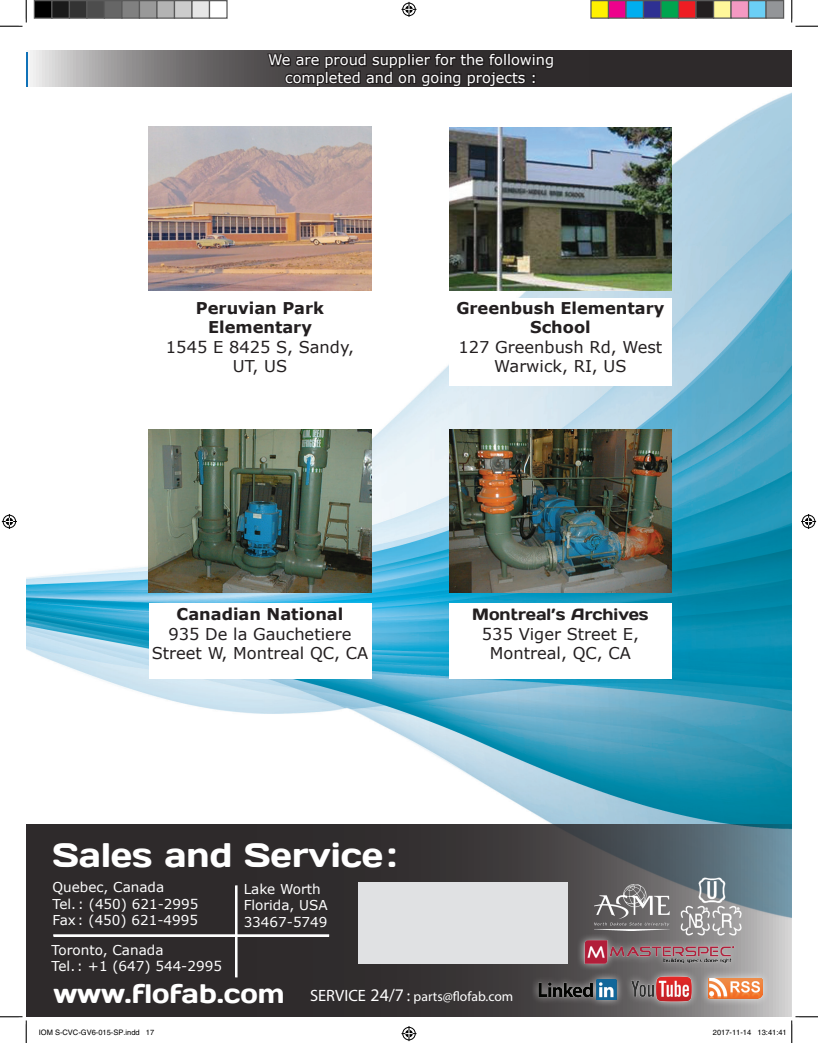
<style>
.page{position:relative;width:818px;height:1043px;background:#fff}
.page>*{position:absolute;margin:0;border:0;box-sizing:border-box;transform-origin:0 0}
.t1{font:34px "Days";color:#fff}
.t2{font:16.25px/19.5px "Verdana";color:#231f20;text-align:center}
.t3{font:700 16.25px/19.5px "Verdana";color:#231f20;text-align:center}
.t4{font:16.25px "Days";color:#231f20}
.t5{font:14.5px/17.5px "Verdana";color:#fff;text-align:center}
.t6{font:13.62px/16.2px "Verdana";color:#fff}
.t7{font:13.62px "Myriad Pro";color:#fff}
.t8{font:7.5px "Helvetica";color:#000}
.s1{font-family:"Days";font-size:26.62px}
.s2{font-size:16.38px}
.s3{font-size:17.75px}
</style>
<div class="page">
<img style="left:26px;top:86px;width:765px;height:738px">
<hr style="left:26px;top:52px;width:2px;height:35px;background:#1074bc">
<svg style="left:30px;top:50px;width:761px;height:36px;background:#5f5c5c"></svg>
<svg style="left:266px;top:50px;width:290px;height:38px;background:#343131"></svg>
<svg style="left:26px;top:824px;width:765px;height:192px;background:#3f3e40"></svg>
<div style="left:53px;top:934px;width:276px;height:2px;border:1px solid #fff"></div>
<div style="left:531px;top:971px;width:93px;height:36px;background:#fff;opacity:.75"></div>
<img style="left:538px;top:979px;width:78px;height:20px">
<div style="left:700px;top:970px;width:70px;height:36px;background:#fff;opacity:.75"></div>
<img style="left:708px;top:978px;width:54px;height:23px">
<div style="left:624px;top:968px;width:75px;height:41px;background:#fff;opacity:.75"></div>
<img style="left:629px;top:975px;width:65px;height:28px">
<div style="left:358px;top:882px;width:209px;height:81px;background:#e0e1e3"></div>
<div style="left:576px;top:933px;width:164px;height:38px;background:#fff;opacity:.75"></div>
<img style="left:584px;top:939px;width:150px;height:25px">
<img style="left:679px;top:903px;width:65px;height:34px">
<img style="left:698px;top:873px;width:27px;height:32px">
<img style="left:594px;top:884px;width:75px;height:46px">
<img style="left:149px;top:429px;width:222px;height:163px">
<img style="left:149px;top:127px;width:222px;height:163px">
<img style="left:449px;top:128px;width:222px;height:162px">
<img style="left:449px;top:429px;width:222px;height:163px">
<div style="left:149px;top:297px;width:222px;height:88px;background:#fff"></div>
<div style="left:449px;top:297px;width:222px;height:88px;background:#fff"></div>
<div style="left:149px;top:603px;width:222px;height:76px;background:#fff"></div>
<div style="left:449px;top:603px;width:222px;height:76px;background:#fff"></div>
<svg style="left:0;top:0;width:27px;height:27px"></svg>
<svg style="left:0;top:1015px;width:27px;height:27px"></svg>
<svg style="left:791px;top:0;width:27px;height:27px"></svg>
<svg style="left:401px;top:2px;width:15px;height:15px"></svg>
<svg style="left:401px;top:1026px;width:15px;height:15px"></svg>
<svg style="left:2px;top:514px;width:15px;height:15px"></svg>
<svg style="left:801px;top:514px;width:15px;height:15px"></svg>
<div style="left:34px;top:1px;width:18px;height:17px;background:#000"></div>
<div style="left:34px;top:0;width:18px;height:19px;border:1px solid #595959"></div>
<div style="left:52px;top:1px;width:17px;height:17px;background:#1a1a1a"></div>
<div style="left:51px;top:0;width:19px;height:19px;border:1px solid #595959"></div>
<div style="left:69px;top:1px;width:18px;height:17px;background:#333"></div>
<div style="left:69px;top:0;width:19px;height:19px;border:1px solid #595959"></div>
<div style="left:87px;top:1px;width:17px;height:17px;background:#4d4d4d"></div>
<div style="left:86px;top:0;width:19px;height:19px;border:1px solid #595959"></div>
<div style="left:104px;top:1px;width:18px;height:17px;background:#666"></div>
<div style="left:104px;top:0;width:18px;height:19px;border:1px solid #595959"></div>
<div style="left:122px;top:1px;width:17px;height:17px;background:#808080"></div>
<div style="left:121px;top:0;width:19px;height:19px;border:1px solid #595959"></div>
<div style="left:139px;top:1px;width:18px;height:17px;background:#999"></div>
<div style="left:139px;top:0;width:19px;height:19px;border:1px solid #595959"></div>
<div style="left:157px;top:1px;width:17px;height:17px;background:#b3b3b3"></div>
<div style="left:156px;top:0;width:19px;height:19px;border:1px solid #595959"></div>
<div style="left:174px;top:1px;width:18px;height:17px;background:#ccc"></div>
<div style="left:174px;top:0;width:18px;height:19px;border:1px solid #595959"></div>
<div style="left:192px;top:1px;width:17px;height:17px;background:#e6e6e6"></div>
<div style="left:191px;top:0;width:19px;height:19px;border:1px solid #595959"></div>
<div style="left:209px;top:0;width:19px;height:19px;border:1px solid #595959"></div>
<div style="left:591px;top:1px;width:17px;height:17px;background:#fff101"></div>
<div style="left:590px;top:0;width:19px;height:19px;border:1px solid #595959"></div>
<div style="left:608px;top:1px;width:18px;height:17px;background:#ed028c"></div>
<div style="left:608px;top:0;width:18px;height:19px;border:1px solid #595959"></div>
<div style="left:626px;top:1px;width:17px;height:17px;background:#00aeef"></div>
<div style="left:625px;top:0;width:19px;height:19px;border:1px solid #595959"></div>
<div style="left:643px;top:1px;width:18px;height:17px;background:#2e3092"></div>
<div style="left:642px;top:0;width:19px;height:19px;border:1px solid #595959"></div>
<div style="left:661px;top:1px;width:17px;height:17px;background:#00a54f"></div>
<div style="left:660px;top:0;width:19px;height:19px;border:1px solid #595959"></div>
<div style="left:678px;top:1px;width:18px;height:17px;background:#ee1d23"></div>
<div style="left:678px;top:0;width:18px;height:19px;border:1px solid #595959"></div>
<div style="left:696px;top:1px;width:17px;height:17px;background:#231f20"></div>
<div style="left:695px;top:0;width:19px;height:19px;border:1px solid #595959"></div>
<div style="left:713px;top:1px;width:18px;height:17px;background:#fff79a"></div>
<div style="left:712px;top:0;width:19px;height:19px;border:1px solid #595959"></div>
<div style="left:731px;top:1px;width:17px;height:17px;background:#f499c2"></div>
<div style="left:730px;top:0;width:19px;height:19px;border:1px solid #595959"></div>
<div style="left:748px;top:1px;width:18px;height:17px;background:#6bcff6"></div>
<div style="left:748px;top:0;width:18px;height:19px;border:1px solid #595959"></div>
<div style="left:766px;top:1px;width:17px;height:17px;background:#939598"></div>
<div style="left:765px;top:0;width:19px;height:19px;border:1px solid #595959"></div>
<svg style="left:757px;top:1015px;width:61px;height:27px"></svg>
<p class="t5" style="left:268px;top:51px;width:287px">We are proud supplier for the following completed and on going projects :</p>
<p class="t3" style="left:196px;top:298px;width:130px">Peruvian Park<br>Elementary</p>
<p class="t2" style="left:166px;top:337px;width:189px">1545 E 8425 S, Sandy,<br>UT, US</p>
<p class="t3" style="left:456px;top:298px;width:210px">Greenbush Elementary<br>School</p>
<p class="t2" style="left:458px;top:337px;width:205px">127 Greenbush Rd, West<br>Warwick, RI, US</p>
<p class="t3" style="left:177px;top:604px;width:168px">Canadian National</p>
<p class="t2" style="left:152px;top:624px;width:218px">935 De la Gauchetiere<br>Street W, Montreal QC, CA</p>
<p class="t4" style="left:472px;top:604px;width:178px">Montreal’s Archives</p>
<p class="t2" style="left:482px;top:624px;width:158px">535 Viger Street E,<br>Montreal, QC, CA</p>
<h1 class="t1" style="left:52px;top:833px;width:346px">Sales and Service:</h1>
<p class="t6" style="left:53px;top:879px;width:147px">Quebec, Canada<br>Tel. : (450) 621-2995<br>Fax: (450) 621-4995</p>
<p class="t6" style="left:244px;top:880px;width:85px">Lake Worth<br>Florida, USA<br>33467-5749</p>
<p class="t6" style="left:52px;top:941px;width:172px">Toronto, Canada<br>Tel. : +1 (647) 544-2995</p>
<p class="t7" style="left:53px;top:988px;width:461px"><span class="s1">www.flofab.com</span> <span class="s2">SERVICE</span> <span class="s3">24/7</span> <span class="s2">:</span> parts@flofab.com</p>
<p class="t8" style="left:39px;top:1028px;width:117px">IOM S-CVC-GV6-015-SP.indd 17</p>
<p class="t8" style="left:712px;top:1028px;width:75px">2017-11-14 13:41:41</p>
</div>
